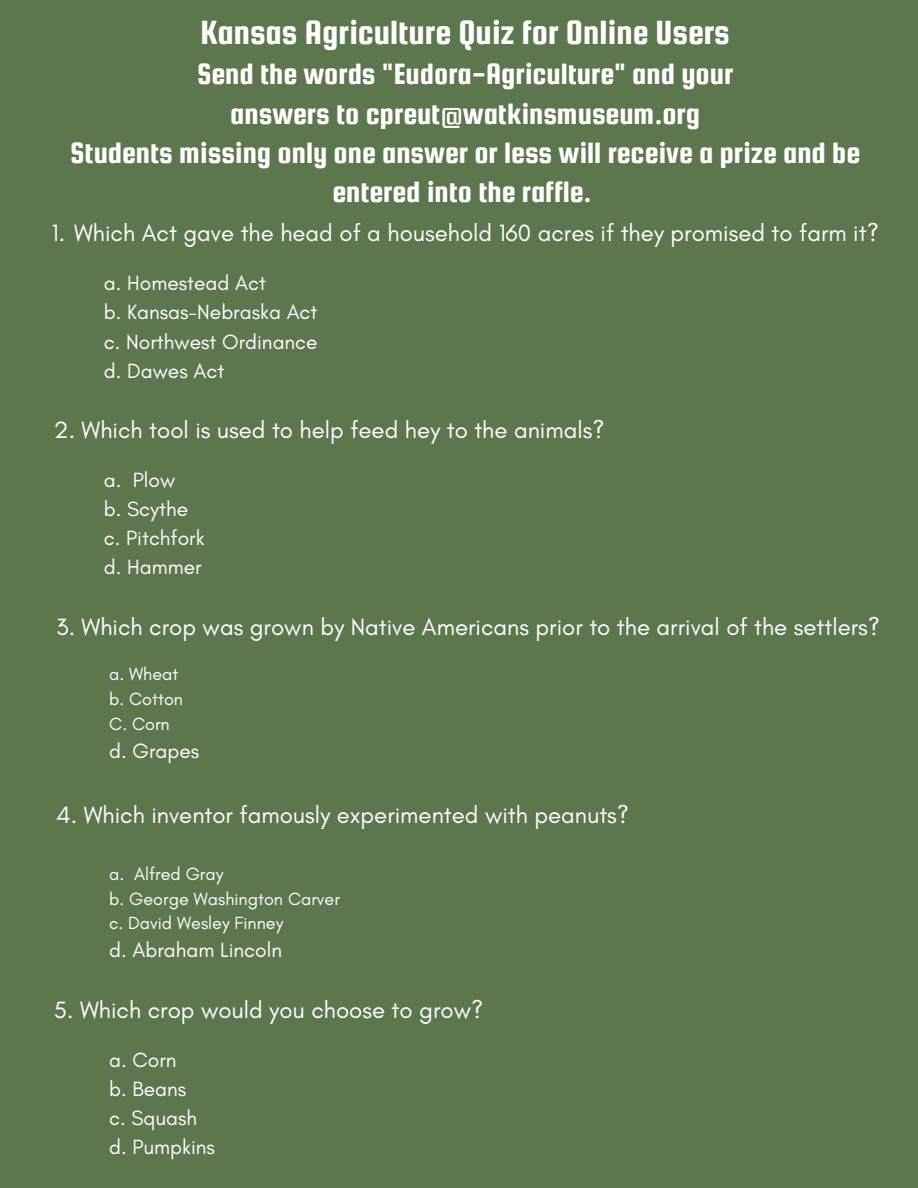
<style>
.page{position:relative;width:918px;height:1188px;background:#5e764e}
.page>*{position:absolute;margin:0;border:0;box-sizing:border-box;transform-origin:0 0}
.t1{font:36px "Squada One";color:#fff}
.t2{font:31.5px/39.3px "Squada One";color:#fff;text-align:center}
.t3{font:24px "Glacial Indifference";color:#fff}
.t4{font:21px "Glacial Indifference";color:#fff}
.t5{font:18px "Glacial Indifference";color:#fff}
</style>
<div class="page">
<p class="t1" style="left:201px;top:13px;width:531px">Kansas Agriculture Quiz for Online Users</p>
<p class="t2" style="left:197px;top:54px;width:538px">Send the words "Eudora-Agriculture" and your</p>
<p class="t2" style="left:230px;top:94px;width:471px">answers to cpreut@watkinsmuseum.org</p>
<p class="t2" style="left:70px;top:133px;width:791px">Students missing only one answer or less will receive a prize and be entered into the raffle.</p>
<p class="t3" style="left:52px;top:219px;width:828px">1. Which Act gave the head of a household 160 acres if they promised to farm it?</p>
<p class="t4" style="left:104px;top:270px;width:163px">a. Homestead Act</p>
<p class="t4" style="left:104px;top:299px;width:215px">b. Kansas-Nebraska Act</p>
<p class="t4" style="left:104px;top:329px;width:215px">c. Northwest Ordinance</p>
<p class="t4" style="left:104px;top:358px;width:122px">d. Dawes Act</p>
<p class="t3" style="left:54px;top:415px;width:552px">2. Which tool is used to help feed hey to the animals?</p>
<p class="t4" style="left:104px;top:467px;width:73px">a. Plow</p>
<p class="t4" style="left:104px;top:496px;width:86px">b. Scythe</p>
<p class="t4" style="left:104px;top:525px;width:102px">c. Pitchfork</p>
<p class="t4" style="left:104px;top:554px;width:99px">d. Hammer</p>
<p class="t3" style="left:56px;top:612px;width:825px">3. Which crop was grown by Native Americans prior to the arrival of the settlers?</p>
<p class="t5" style="left:109px;top:663px;width:71px">a. Wheat</p>
<p class="t5" style="left:109px;top:688px;width:75px">b. Cotton</p>
<p class="t5" style="left:109px;top:713px;width:62px">C. Corn</p>
<p class="t4" style="left:109px;top:738px;width:92px">d. Grapes</p>
<p class="t3" style="left:56px;top:801px;width:574px">4. Which inventor famously experimented with peanuts?</p>
<p class="t5" style="left:109px;top:863px;width:116px">a. Alfred Gray</p>
<p class="t5" style="left:109px;top:888px;width:232px">b. George Washington Carver</p>
<p class="t5" style="left:109px;top:912px;width:176px">c. David Wesley Finney</p>
<p class="t4" style="left:109px;top:938px;width:174px">d. Abraham Lincoln</p>
<p class="t3" style="left:54px;top:995px;width:431px">5. Which crop would you choose to grow?</p>
<p class="t4" style="left:109px;top:1047px;width:69px">a. Corn</p>
<p class="t4" style="left:109px;top:1076px;width:79px">b. Beans</p>
<p class="t4" style="left:109px;top:1105px;width:89px">c. Squash</p>
<p class="t4" style="left:109px;top:1134px;width:107px">d. Pumpkins</p>
</div>
